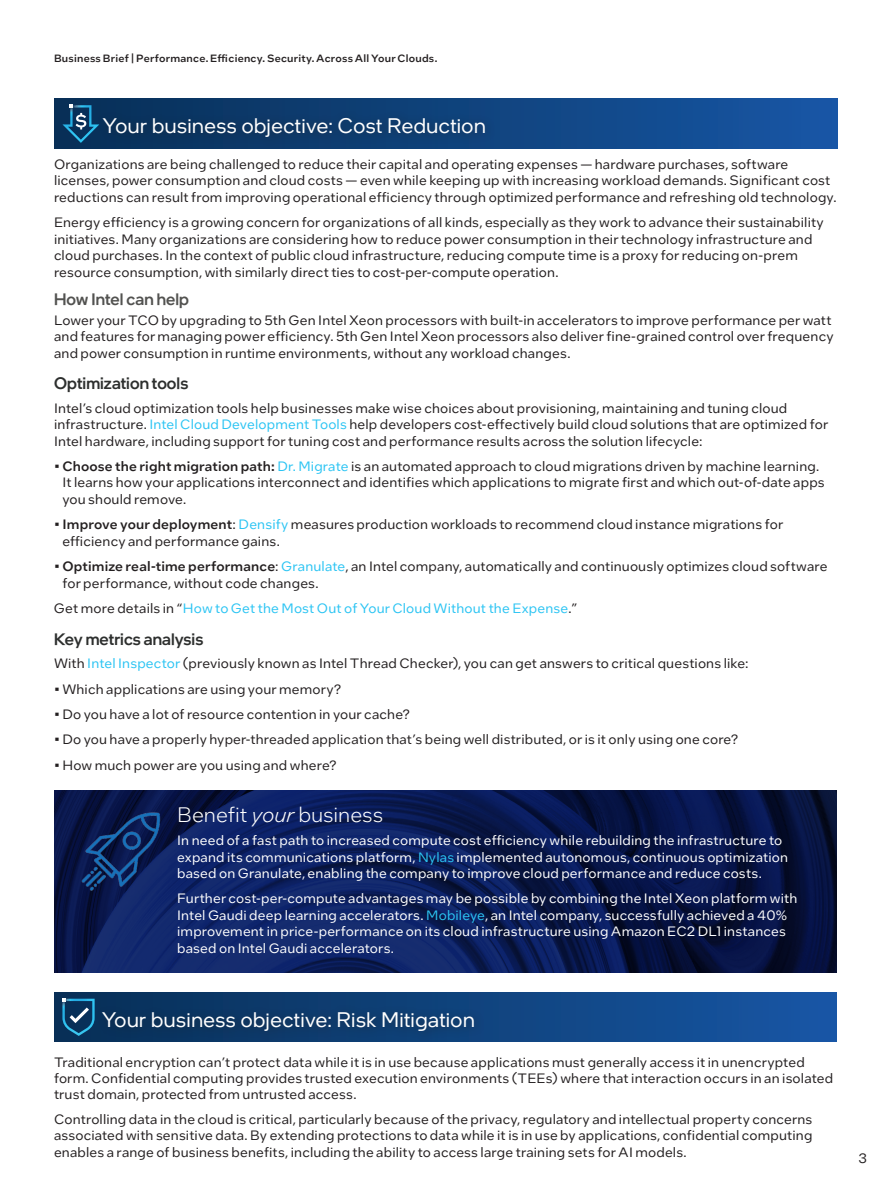
<style>
.page{position:relative;width:891px;height:1188px;background:#fff}
.page>*{position:absolute;margin:0;border:0;box-sizing:border-box;transform-origin:0 0}
.t1{font:21px "Intel One Display";letter-spacing:.02em;color:#fff}
.t2{font:300 21px "Intel One Text";letter-spacing:-.005em;color:#fff}
.t3{font:500 16.5px "Intel One Display";letter-spacing:.005em;color:#2d2f2e}
.t4{font:500 16.5px "Intel One Display";letter-spacing:.01em;color:#525250}
.t5{font:13.5px/16.5px "Intel One Text";letter-spacing:.01em;color:#231f20}
.t6{font:13.5px/16.5px "Intel One Text";letter-spacing:.015em;color:#fff}
.t7{font:13.5px "Intel One Text";letter-spacing:.01em;color:#2bc4f3}
.t8{font:500 10.5px "Intel One Text";letter-spacing:.02em;color:#231f20}
.s1{color:#2bc4f3}
.s2{font-weight:500}
.s3{color:#231f20}
.s4{font-style:italic}
</style>
<div class="page">
<div style="left:54px;top:99px;width:783px;height:49px;background:linear-gradient(to right,#072f55,#1756a4)"></div>
<svg style="left:62px;top:105px;width:37px;height:38px"></svg>
<div style="left:96px;top:110px;width:400px;height:38px;background:#231f20;opacity:.5"></div>
<svg style="left:54px;top:790px;width:783px;height:183px;background:#0a1a52"></svg>
<img style="left:70px;top:805px;width:103px;height:93px">
<div style="left:54px;top:992px;width:782px;height:50px;background:linear-gradient(to right,#072f55,#1756a4)"></div>
<svg style="left:62px;top:998px;width:33px;height:38px"></svg>
<div style="left:95px;top:1004px;width:390px;height:38px;background:#231f20;opacity:.5"></div>
<p class="t8" style="left:54px;top:51px;width:385px">Business Brief | Performance. Efficiency. Security. Across All Your Clouds.</p>
<h1 class="t1" style="left:103px;top:113px;width:384px">Your business objective: Cost Reduction</h1>
<p class="t5" style="left:54px;top:155px;width:784px">Organizations are being challenged to reduce their capital and operating expenses — hardware purchases, software licenses, power consumption and cloud costs — even while keeping up with increasing workload demands. Significant cost reductions can result from improving operational efficiency through optimized performance and refreshing old technology.</p>
<p class="t5" style="left:54px;top:214px;width:771px">Energy efficiency is a growing concern for organizations of all kinds, especially as they work to advance their sustainability initiatives. Many organizations are considering how to reduce power consumption in their technology infrastructure and cloud purchases. In the context of public cloud infrastructure, reducing compute time is a proxy for reducing on-prem resource consumption, with similarly direct ties to cost-per-compute operation.</p>
<p class="t4" style="left:54px;top:289px;width:137px">How Intel can help</p>
<p class="t5" style="left:54px;top:311px;width:781px">Lower your TCO by upgrading to 5th Gen Intel Xeon processors with built-in accelerators to improve performance per watt and features for managing power efficiency. 5th Gen Intel Xeon processors also deliver fine-grained control over frequency and power consumption in runtime environments, without any workload changes.</p>
<p class="t3" style="left:54px;top:373px;width:136px">Optimization tools</p>
<p class="t5" style="left:54px;top:399px;width:776px">Intel’s cloud optimization tools help businesses make wise choices about provisioning, maintaining and tuning cloud infrastructure. <span class="s1">Intel Cloud Development Tools</span> help developers cost-effectively build cloud solutions that are optimized for<br>Intel hardware, including support for tuning cost and performance results across the solution lifecycle:</p>
<p class="t5" style="left:62px;top:458px;width:764px;text-indent:-8px">• <span class="s2">Choose the right migration path:</span> <span class="s1">Dr. Migrate</span> is an automated approach to cloud migrations driven by machine learning.<br>It learns how your applications interconnect and identifies which applications to migrate first and which out-of-date apps you should remove.</p>
<p class="t5" style="left:62px;top:516px;width:722px;text-indent:-8px">• <span class="s2">Improve your deployment</span>: <span class="s1">Densify</span> measures production workloads to recommend cloud instance migrations for efficiency and performance gains.</p>
<p class="t5" style="left:62px;top:558px;width:767px;text-indent:-8px">• <span class="s2">Optimize real-time performance</span>: <span class="s1">Granulate</span>, an Intel company, automatically and continuously optimizes cloud software for performance, without code changes.</p>
<p class="t7" style="left:54px;top:600px;width:525px"><span class="s3">Get more details in “</span>How to Get the Most Out of Your Cloud Without the Expense<span class="s3">.”</span></p>
<p class="t3" style="left:54px;top:629px;width:151px">Key metrics analysis</p>
<p class="t5" style="left:54px;top:655px;width:696px">With <span class="s1">Intel Inspector</span> (previously known as Intel Thread Checker), you can get answers to critical questions like:</p>
<p class="t5" style="left:54px;top:680px;width:289px">• Which applications are using your memory?</p>
<p class="t5" style="left:54px;top:705px;width:357px">• Do you have a lot of resource contention in your cache?</p>
<p class="t5" style="left:54px;top:731px;width:686px">• Do you have a properly hyper-threaded application that’s being well distributed, or is it only using one core?</p>
<p class="t5" style="left:54px;top:756px;width:284px">• How much power are you using and where?</p>
<h1 class="t2" style="left:177px;top:801px;width:208px">Benefit <span class="s4">your</span> business</h1>
<p class="t6" style="left:177px;top:832px;width:612px">In need of a fast path to increased compute cost efficiency while rebuilding the infrastructure to expand its communications platform, <span class="s1">Nylas</span> implemented autonomous, continuous optimization based on Granulate, enabling the company to improve cloud performance and reduce costs.</p>
<p class="t6" style="left:177px;top:890px;width:622px">Further cost-per-compute advantages may be possible by combining the Intel Xeon platform with Intel Gaudi deep learning accelerators. <span class="s1">Mobileye</span>, an Intel company, successfully achieved a 40% improvement in price-performance on its cloud infrastructure using Amazon EC2 DL1 instances based on Intel Gaudi accelerators.</p>
<h1 class="t1" style="left:102px;top:1007px;width:374px">Your business objective: Risk Mitigation</h1>
<p class="t5" style="left:54px;top:1054px;width:781px;line-height:16px">Traditional encryption can’t protect data while it is in use because applications must generally access it in unencrypted form. Confidential computing provides trusted execution environments (TEEs) where that interaction occurs in an isolated trust domain, protected from untrusted access.</p>
<p class="t5" style="left:54px;top:1111px;width:760px;text-align:justify">Controlling data in the cloud is critical, particularly because of the privacy, regulatory and intellectual property concerns associated with sensitive data. By extending protections to data while it is in use by applications, confidential computing enables a range of business benefits, including the ability to access large training sets for AI models.</p>
<p class="t5" style="left:858px;top:1150px;width:10px">3</p>
</div>
